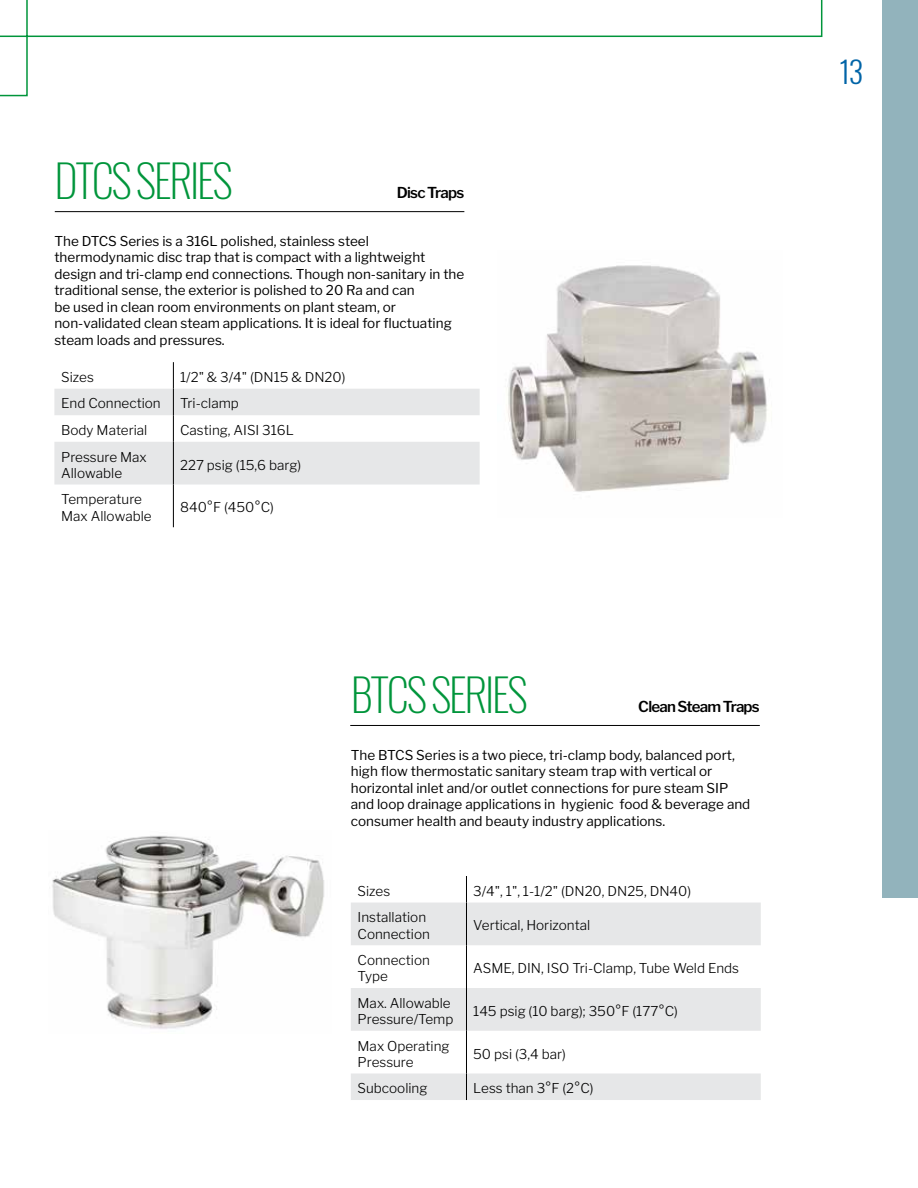
<style>
.page{position:relative;width:918px;height:1188px;background:#fff}
.page>*{position:absolute;margin:0;border:0;box-sizing:border-box;transform-origin:0 0}
.t1{font:200 45px "Oswald";letter-spacing:-.05em;color:#00953b}
.t2{font:300 30px "Oswald";color:#0064a7}
.t3{font:600 15px "Libre Franklin";letter-spacing:-.05em;color:#000}
.t4{font:13.5px/16.5px "Libre Franklin";color:#000}
.t5{font:300 13.5px/16.2px "Libre Franklin";color:#000}
</style>
<div class="page">
<hr style="left:55px;top:211px;width:409px;height:1px;background:#000">
<svg style="left:54px;top:362px;width:426px;height:123px"></svg>
<hr style="left:173px;top:442px;width:1px;height:43px;background:#000">
<hr style="left:173px;top:485px;width:1px;height:42px;background:#000">
<img style="left:507px;top:265px;width:260px;height:227px">
<img style="left:52px;top:836px;width:272px;height:193px">
<hr style="left:350px;top:725px;width:410px;height:1px;background:#000">
<svg style="left:351px;top:903px;width:410px;height:197px;fill:#e6e7e8"></svg>
<svg style="left:466px;top:876px;width:1px;height:27px"></svg>
<hr style="left:466px;top:903px;width:1px;height:42px;background:#000">
<hr style="left:466px;top:945px;width:1px;height:43px;background:#000">
<hr style="left:466px;top:988px;width:1px;height:43px;background:#000">
<hr style="left:466px;top:1031px;width:1px;height:42px;background:#000">
<svg style="left:466px;top:1073px;width:1px;height:27px"></svg>
<svg style="left:0;top:0;width:823px;height:97px"></svg>
<div style="left:883px;top:0;width:35px;height:898px;background:#92b3bc"></div>
<h1 class="t1" style="left:54px;top:157px;width:180px">DTCS SERIES</h1>
<p class="t4" style="left:54px;top:233px;width:411px">The DTCS Series is a 316L polished, stainless steel thermodynamic disc trap that is compact with a lightweight design and tri-clamp end connections. Though non-sanitary in the traditional sense, the exterior is polished to 20 Ra and can<br>be used in clean room environments on plant steam, or non-validated clean steam applications. It is ideal for 昀氀uctuating steam loads and pressures.</p>
<p class="t5" style="left:61px;top:369px;width:34px">Sizes</p>
<p class="t5" style="left:180px;top:369px;width:167px">1/2" &amp; 3/4" (DN15 &amp; DN20)</p>
<p class="t5" style="left:61px;top:396px;width:101px">End Connection</p>
<p class="t5" style="left:180px;top:396px;width:60px">Tri-clamp</p>
<p class="t5" style="left:61px;top:422px;width:88px">Body Material</p>
<p class="t5" style="left:180px;top:422px;width:115px">Casting, AISI 316L</p>
<p class="t5" style="left:61px;top:449px;width:87px">Pressure Max<br>Allowable</p>
<p class="t5" style="left:180px;top:457px;width:123px">227 psig (15,6 barg)</p>
<p class="t5" style="left:61px;top:492px;width:92px">Temperature<br>Max Allowable</p>
<p class="t5" style="left:180px;top:500px;width:95px">840°F (450°C)</p>
<p class="t3" style="left:397px;top:187px;width:69px">Disc Traps</p>
<h1 class="t1" style="left:351px;top:671px;width:179px">BTCS SERIES</h1>
<p class="t4" style="left:351px;top:747px;width:401px">The BTCS Series is a two piece, tri-clamp body, balanced port, high 昀氀ow thermostatic sanitary steam trap with vertical or horizontal inlet and/or outlet connections for pure steam SIP and loop drainage applications in hygienic food &amp; beverage and consumer health and beauty industry applications.</p>
<p class="t3" style="left:638px;top:701px;width:123px">Clean Steam Traps</p>
<p class="t5" style="left:358px;top:883px;width:34px">Sizes</p>
<p class="t5" style="left:473px;top:883px;width:219px">3/4", 1", 1-1/2" (DN20, DN25, DN40)</p>
<p class="t5" style="left:358px;top:910px;width:74px">Installation<br>Connection</p>
<p class="t5" style="left:473px;top:918px;width:119px">Vertical, Horizontal</p>
<p class="t5" style="left:358px;top:952px;width:74px">Connection<br>Type</p>
<p class="t5" style="left:473px;top:960px;width:267px">ASME, DIN, ISO Tri-Clamp, Tube Weld Ends</p>
<p class="t5" style="left:358px;top:995px;width:97px">Max. Allowable<br>Pressure/Temp</p>
<p class="t5" style="left:473px;top:1003px;width:206px">145 psig (10 barg); 350°F (177°C)</p>
<p class="t5" style="left:358px;top:1038px;width:94px">Max Operating<br>Pressure</p>
<p class="t5" style="left:473px;top:1046px;width:94px">50 psi (3,4 bar)</p>
<p class="t5" style="left:358px;top:1081px;width:71px">Subcooling</p>
<p class="t5" style="left:473px;top:1081px;width:122px">Less than 3°F (2°C)</p>
<h2 class="t2" style="left:839px;top:56px;width:25px">13</h2>
</div>
